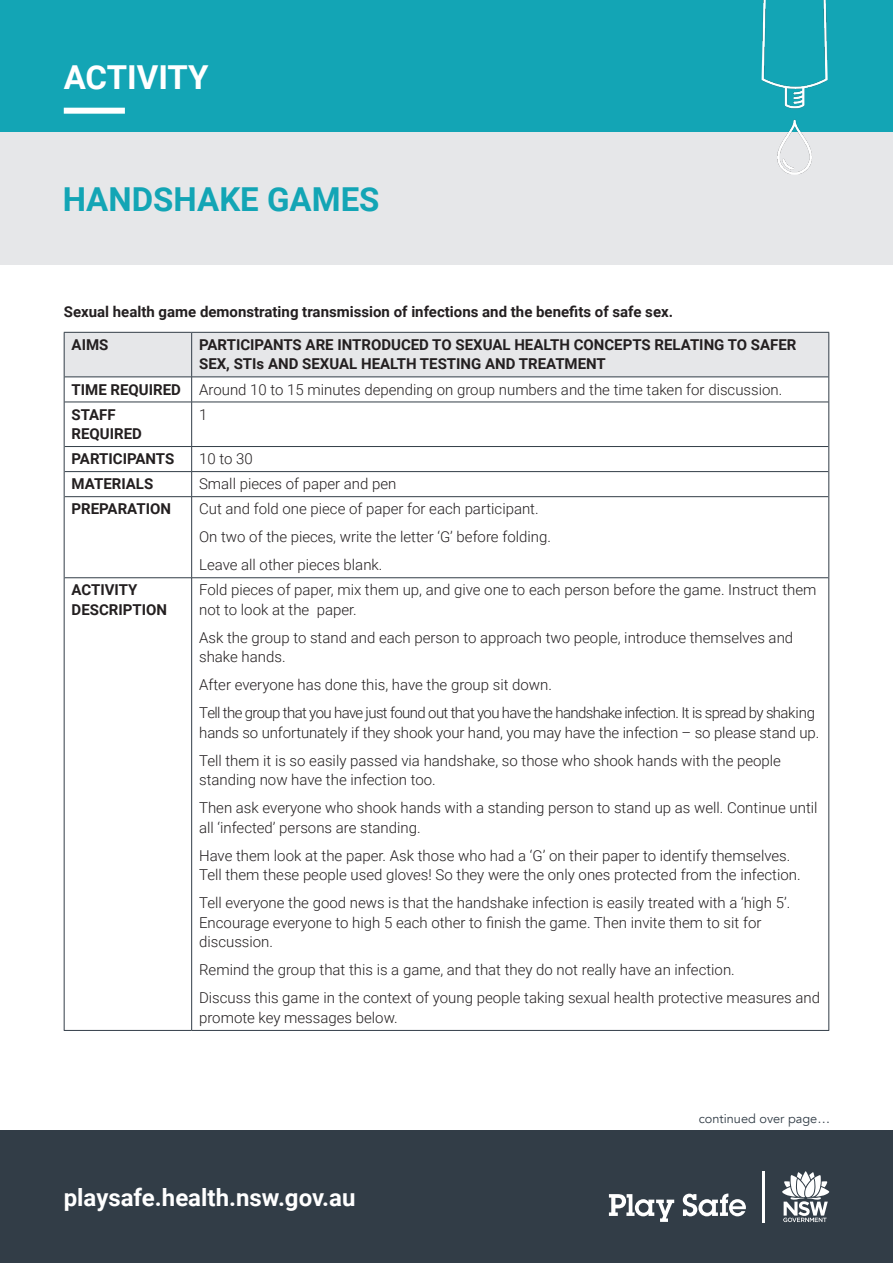
<style>
.page{position:relative;width:893px;height:1263px;background:#fff}
.page>*{position:absolute;margin:0;border:0;box-sizing:border-box;transform-origin:0 0}
.COVER_SUB_TITLE{font:700 33px "Roboto";color:#13a5b5}
.COVER_SUB_TITLE-2{font:700 33px "Roboto";color:#fff}
.COVER_SUB_TITLE-3{font:700 24px "Roboto";color:#fff}
.BODY{font:300 15px/19.5px "Roboto";color:#231f20}
.BODY_BOLD{font:700 15px/19.5px "Roboto";color:#231f20}
.BODY-2{font:300 15px/19.5px "Roboto";letter-spacing:-.04em;color:#231f20}
.GAME_TABLE_BODY{font:12.75px "Avenir";color:#323d47}
</style>
<div class="page">
<hr style="left:65px;top:402px;width:127px;height:1px;background:#323d47">
<hr style="left:192px;top:402px;width:636px;height:1px;background:#323d47">
<hr style="left:191px;top:402px;width:1px;height:44px;background:#323d47">
<hr style="left:65px;top:446px;width:127px;height:1px;background:#323d47">
<hr style="left:192px;top:446px;width:636px;height:1px;background:#323d47">
<hr style="left:65px;top:471px;width:127px;height:1px;background:#323d47">
<hr style="left:192px;top:471px;width:636px;height:1px;background:#323d47">
<svg style="left:191px;top:447px;width:1px;height:49px"></svg>
<hr style="left:65px;top:496px;width:127px;height:1px;background:#323d47">
<hr style="left:192px;top:496px;width:636px;height:1px;background:#323d47">
<hr style="left:191px;top:497px;width:1px;height:80px;background:#323d47">
<hr style="left:65px;top:577px;width:127px;height:1px;background:#323d47">
<hr style="left:192px;top:577px;width:636px;height:1px;background:#323d47">
<hr style="left:191px;top:578px;width:1px;height:452px;background:#323d47">
<hr style="left:64px;top:1030px;width:128px;height:1px;background:#323d47">
<hr style="left:192px;top:1030px;width:637px;height:1px;background:#323d47">
<svg style="left:64px;top:332px;width:765px;height:70px"></svg>
<hr style="left:64px;top:402px;width:1px;height:44px;background:#323d47">
<hr style="left:828px;top:402px;width:1px;height:44px;background:#323d47">
<svg style="left:64px;top:446px;width:1px;height:51px"></svg>
<svg style="left:828px;top:446px;width:1px;height:51px"></svg>
<hr style="left:64px;top:497px;width:1px;height:81px;background:#323d47">
<hr style="left:828px;top:497px;width:1px;height:81px;background:#323d47">
<hr style="left:64px;top:578px;width:1px;height:452px;background:#323d47">
<hr style="left:828px;top:578px;width:1px;height:452px;background:#323d47">
<div style="left:0;top:0;width:893px;height:132px;background:#13a5b5"></div>
<div style="left:0;top:132px;width:893px;height:132px;background:#e6e7e9"></div>
<div style="left:64px;top:108px;width:61px;height:6px;background:#fff"></div>
<img style="left:761px;top:0;width:67px;height:175px">
<div style="left:0;top:1131px;width:893px;height:132px;background:#323d47"></div>
<svg style="left:609px;top:1193px;width:137px;height:29px"></svg>
<svg style="left:782px;top:1171px;width:47px;height:51px"></svg>
<hr style="left:762px;top:1171px;width:3px;height:51px;background:#fff">
<p class="COVER_SUB_TITLE-2" style="left:64px;top:54px;width:146px">ACTIVITY</p>
<p class="COVER_SUB_TITLE" style="left:63px;top:176px;width:318px">HANDSHAKE GAMES</p>
<p class="BODY_BOLD" style="left:64px;top:302px;width:611px">Sexual health game demonstrating transmission of infections and the benefits of safe sex.</p>
<p class="BODY_BOLD" style="left:72px;top:334px;width:38px">AIMS</p>
<p class="BODY_BOLD" style="left:199px;top:334px;width:599px">PARTICIPANTS ARE INTRODUCED TO SEXUAL HEALTH CONCEPTS RELATING TO SAFER<br>SEX, STIs AND SEXUAL HEALTH TESTING AND TREATMENT</p>
<p class="BODY_BOLD" style="left:72px;top:379px;width:111px">TIME REQUIRED</p>
<p class="BODY" style="left:199px;top:379px;width:585px">Around 10 to 15 minutes depending on group numbers and the time taken for discussion.</p>
<p class="BODY_BOLD" style="left:72px;top:404px;width:72px">STAFF<br>REQUIRED</p>
<p class="BODY" style="left:199px;top:404px;width:10px">1</p>
<p class="BODY_BOLD" style="left:72px;top:448px;width:104px">PARTICIPANTS</p>
<p class="BODY" style="left:199px;top:448px;width:55px">10 to 30</p>
<p class="BODY_BOLD" style="left:72px;top:474px;width:83px">MATERIALS</p>
<p class="BODY" style="left:199px;top:474px;width:199px">Small pieces of paper and pen</p>
<p class="BODY_BOLD" style="left:72px;top:499px;width:101px">PREPARATION</p>
<p class="BODY" style="left:199px;top:499px;width:341px">Cut and fold one piece of paper for each participant.</p>
<p class="BODY" style="left:199px;top:527px;width:353px">On two of the pieces, write the letter ‘G’ before folding.</p>
<p class="BODY" style="left:199px;top:555px;width:185px">Leave all other pieces blank.</p>
<p class="BODY_BOLD" style="left:72px;top:580px;width:97px">ACTIVITY<br>DESCRIPTION</p>
<p class="BODY" style="left:199px;top:580px;width:619px">Fold pieces of paper, mix them up, and give one to each person before the game. Instruct them not to look at the paper.</p>
<p class="BODY" style="left:199px;top:627px;width:596px">Ask the group to stand and each person to approach two people, introduce themselves and shake hands.</p>
<p class="BODY" style="left:199px;top:675px;width:354px">After everyone has done this, have the group sit down.</p>
<p class="BODY-2" style="left:199px;top:703px;width:622px">Tell the group that you have just found out that you have the handshake infection. It is spread by shaking hands so unfortunately if they shook your hand, you may have the infection – so please stand up.</p>
<p class="BODY" style="left:199px;top:750px;width:583px">Tell them it is so easily passed via handshake, so those who shook hands with the people standing now have the infection too.</p>
<p class="BODY" style="left:199px;top:798px;width:620px">Then ask everyone who shook hands with a standing person to stand up as well. Continue until all ‘infected’ persons are standing.</p>
<p class="BODY" style="left:199px;top:845px;width:603px">Have them look at the paper. Ask those who had a ‘G’ on their paper to identify themselves.<br>Tell them these people used gloves! So they were the only ones protected from the infection.</p>
<p class="BODY" style="left:199px;top:893px;width:593px">Tell everyone the good news is that the handshake infection is easily treated with a ‘high 5’.<br>Encourage everyone to high 5 each other to finish the game. Then invite them to sit for discussion.</p>
<p class="BODY" style="left:199px;top:960px;width:537px">Remind the group that this is a game, and that they do not really have an infection.</p>
<p class="BODY" style="left:199px;top:988px;width:622px">Discuss this game in the context of young people taking sexual health protective measures and promote key messages below.</p>
<p class="COVER_SUB_TITLE-3" style="left:64px;top:1180px;width:293px">playsafe.health.nsw.gov.au</p>
<p class="GAME_TABLE_BODY" style="left:699px;top:1111px;width:133px">continued over page…</p>
</div>
